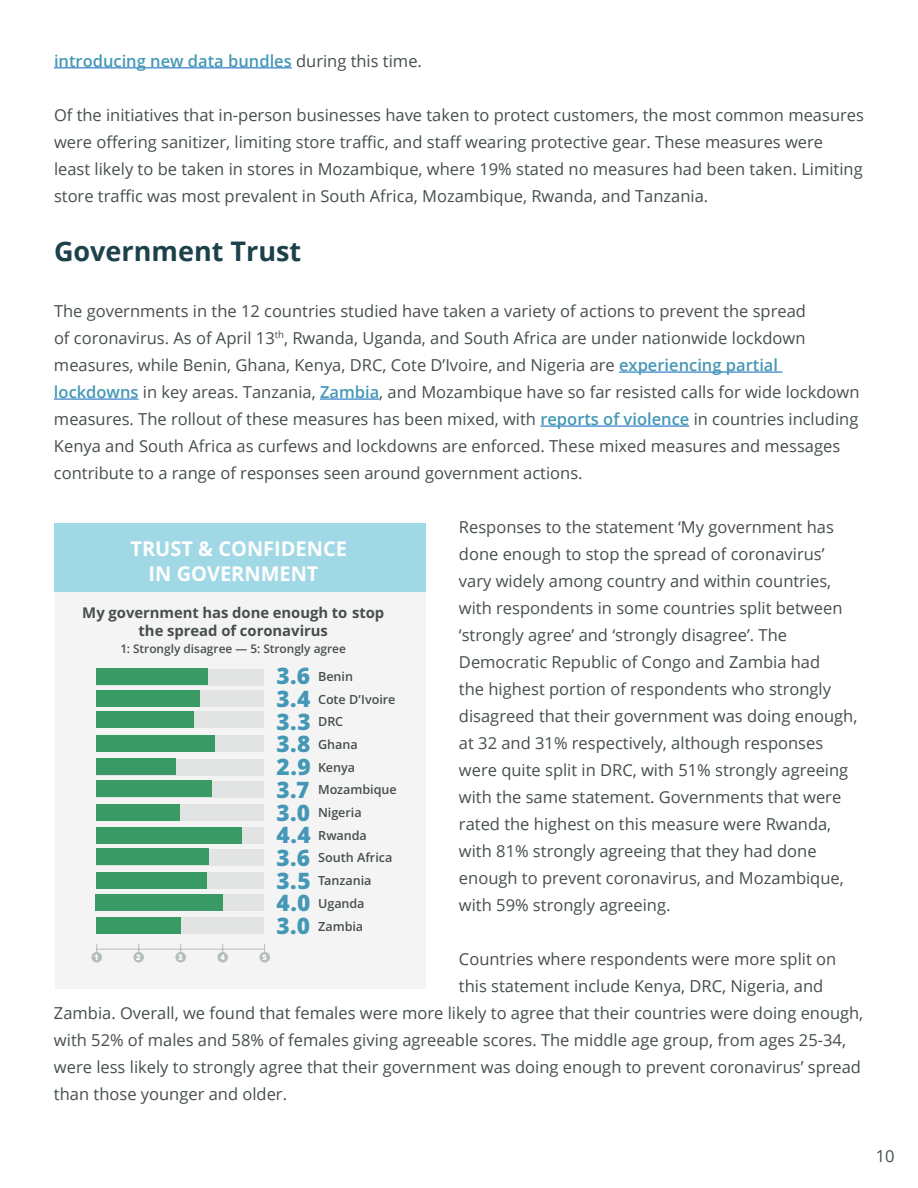
<style>
.page{position:relative;width:918px;height:1188px;background:#fff}
.page>*{position:absolute;margin:0;border:0;box-sizing:border-box;transform-origin:0 0}
.t1{font:700 27px "Open Sans";color:#1c414b}
.t2{font:800 22.65px/22.6px "Open Sans";color:#4498b6;text-align:justify}
.t3{font:700 20.4px/24.5px "Open Sans";color:#fff;text-align:center}
.t4{font:16.5px/27px "Open Sans";color:#464e4e}
.t5{font:600 16.5px "Open Sans";color:#4498b6}
.t6{font:700 14.85px/17.9px "Open Sans";letter-spacing:-.005em;color:#474f4e;text-align:center}
.t7{font:600 12.6px/22.6px "Open Sans";letter-spacing:-.005em;color:#474f4e}
.t8{font:600 11.85px "Open Sans";color:#474f4e}
.t9{font:800 7.5px "Open Sans";color:#fff}
.s1{font-weight:400;color:#464e4e}
.s2{font-weight:600;color:#4498b6}
</style>
<div class="page">
<hr style="left:54px;top:67px;width:238px;height:1px;background:#0563c1">
<hr style="left:619px;top:372px;width:163px;height:1px;background:#0563c1">
<hr style="left:54px;top:399px;width:85px;height:1px;background:#0563c1">
<hr style="left:320px;top:399px;width:59px;height:1px;background:#0563c1">
<hr style="left:540px;top:426px;width:149px;height:1px;background:#0563c1">
<div style="left:55px;top:592px;width:371px;height:397px;background:#f4f4f5"></div>
<div style="left:96px;top:894px;width:168px;height:17px;background:#e1e4e3"></div>
<div style="left:96px;top:872px;width:168px;height:17px;background:#e1e4e3"></div>
<div style="left:96px;top:849px;width:168px;height:17px;background:#e1e4e3"></div>
<div style="left:96px;top:827px;width:168px;height:17px;background:#e1e4e3"></div>
<div style="left:96px;top:804px;width:168px;height:17px;background:#e1e4e3"></div>
<div style="left:96px;top:781px;width:168px;height:17px;background:#e1e4e3"></div>
<div style="left:96px;top:759px;width:168px;height:17px;background:#e1e4e3"></div>
<div style="left:96px;top:735px;width:168px;height:17px;background:#e1e4e3"></div>
<div style="left:96px;top:711px;width:168px;height:17px;background:#e1e4e3"></div>
<div style="left:96px;top:690px;width:168px;height:17px;background:#e1e4e3"></div>
<div style="left:96px;top:669px;width:168px;height:17px;background:#e1e4e3"></div>
<div style="left:91px;top:952px;width:11px;height:11px;background:#b6bdbd;border-radius:50%"></div>
<div style="left:133px;top:952px;width:11px;height:11px;background:#b6bdbd;border-radius:50%"></div>
<div style="left:175px;top:952px;width:11px;height:11px;background:#b6bdbd;border-radius:50%"></div>
<div style="left:217px;top:952px;width:11px;height:11px;background:#b6bdbd;border-radius:50%"></div>
<div style="left:259px;top:952px;width:11px;height:11px;background:#b6bdbd;border-radius:50%"></div>
<hr style="left:97px;top:949px;width:168px;height:1px;background:#b6bdbd">
<div style="left:54px;top:523px;width:372px;height:69px;background:#a1d8e5"></div>
<div style="left:96px;top:669px;width:111px;height:16px;background:#399a66"></div>
<div style="left:96px;top:735px;width:119px;height:16px;background:#399a66"></div>
<div style="left:96px;top:759px;width:80px;height:16px;background:#399a66"></div>
<div style="left:96px;top:781px;width:116px;height:16px;background:#399a66"></div>
<div style="left:96px;top:827px;width:145px;height:16px;background:#399a66"></div>
<div style="left:96px;top:849px;width:112px;height:16px;background:#399a66"></div>
<div style="left:96px;top:872px;width:111px;height:17px;background:#399a66"></div>
<div style="left:96px;top:894px;width:127px;height:16px;background:#399a66"></div>
<div style="left:96px;top:917px;width:168px;height:17px;background:#e1e4e3"></div>
<div style="left:96px;top:917px;width:85px;height:17px;background:#399a66"></div>
<div style="left:96px;top:804px;width:84px;height:16px;background:#399a66"></div>
<div style="left:96px;top:690px;width:104px;height:17px;background:#399a66"></div>
<div style="left:96px;top:712px;width:97px;height:16px;background:#399a66"></div>
<p class="t5" style="left:54px;top:49px;width:369px">introducing new data bundles <span class="s1">during this time.</span></p>
<p class="t4" style="left:54px;top:101px;width:811px">Of the initiatives that in-person businesses have taken to protect customers, the most common measures were offering sanitizer, limiting store traffic, and staff wearing protective gear. These measures were<br>least likely to be taken in stores in Mozambique, where 19% stated no measures had been taken. Limiting store traffic was most prevalent in South Africa, Mozambique, Rwanda, and Tanzania.</p>
<h1 class="t1" style="left:54px;top:232px;width:249px">Government Trust</h1>
<p class="t4" style="left:54px;top:297px;width:807px">The governments in the 12 countries studied have taken a variety of actions to prevent the spread<br>of coronavirus. As of April 13<sup>th</sup>, Rwanda, Uganda, and South Africa are under nationwide lockdown measures, while Benin, Ghana, Kenya, DRC, Cote D’Ivoire, and Nigeria are <span class="s2">experiencing partial lockdowns</span> in key areas. Tanzania, <span class="s2">Zambia</span>, and Mozambique have so far resisted calls for wide lockdown measures. The rollout of these measures has been mixed, with <span class="s2">reports of violence</span> in countries including Kenya and South Africa as curfews and lockdowns are enforced. These mixed measures and messages contribute to a range of responses seen around government actions.</p>
<p class="t4" style="left:459px;top:513px;width:400px">Responses to the statement ‘My government has done enough to stop the spread of coronavirus’ vary widely among country and within countries, with respondents in some countries split between ‘strongly agree’ and ‘strongly disagree’. The Democratic Republic of Congo and Zambia had<br>the highest portion of respondents who strongly disagreed that their government was doing enough, at 32 and 31% respectively, although responses were quite split in DRC, with 51% strongly agreeing with the same statement. Governments that were rated the highest on this measure were Rwanda, with 81% strongly agreeing that they had done enough to prevent coronavirus, and Mozambique, with 59% strongly agreeing.</p>
<p class="t4" style="left:459px;top:945px;width:379px">Countries where respondents were more split on</p>
<p class="t4" style="left:459px;top:972px;width:366px">this statement include Kenya, DRC, Nigeria, and</p>
<p class="t4" style="left:54px;top:999px;width:811px">Zambia. Overall, we found that females were more likely to agree that their countries were doing enough,</p>
<p class="t4" style="left:54px;top:1026px;width:794px">with 52% of males and 58% of females giving agreeable scores. The middle age group, from ages 25-34,</p>
<p class="t4" style="left:54px;top:1053px;width:809px">were less likely to strongly agree that their government was doing enough to prevent coronavirus’ spread</p>
<p class="t4" style="left:54px;top:1080px;width:235px">than those younger and older.</p>
<p class="t3" style="left:131px;top:536px;width:218px">TRUST &amp; CONFIDENCE<br>IN GOVERNMENT</p>
<p class="t6" style="left:82px;top:603px;width:304px">My government has done enough to stop the spread of coronavirus</p>
<p class="t8" style="left:121px;top:641px;width:227px">1: Strongly disagree — 5: Strongly agree</p>
<h2 class="t2" style="left:277px;top:664px;width:36px">3.6<br>3.4<br>3.3<br>3.8<br>2.9<br>3.7<br>3.0<br>4.4<br>3.6<br>3.5<br>4.0<br>3.0</h2>
<p class="t7" style="left:318px;top:665px;width:80px">Benin<br>Cote D’Ivoire<br>DRC<br>Ghana<br>Kenya<br>Mozambique<br>Nigeria<br>Rwanda<br>South Africa<br>Tanzania<br>Uganda<br>Zambia</p>
<p class="t9" style="left:94px;top:952px;width:6px">1</p>
<p class="t9" style="left:136px;top:952px;width:6px">2</p>
<p class="t9" style="left:178px;top:952px;width:6px">3</p>
<p class="t9" style="left:220px;top:952px;width:6px">4</p>
<p class="t9" style="left:262px;top:952px;width:6px">5</p>
<p class="t4" style="left:876px;top:1142px;width:20px">10</p>
</div>
